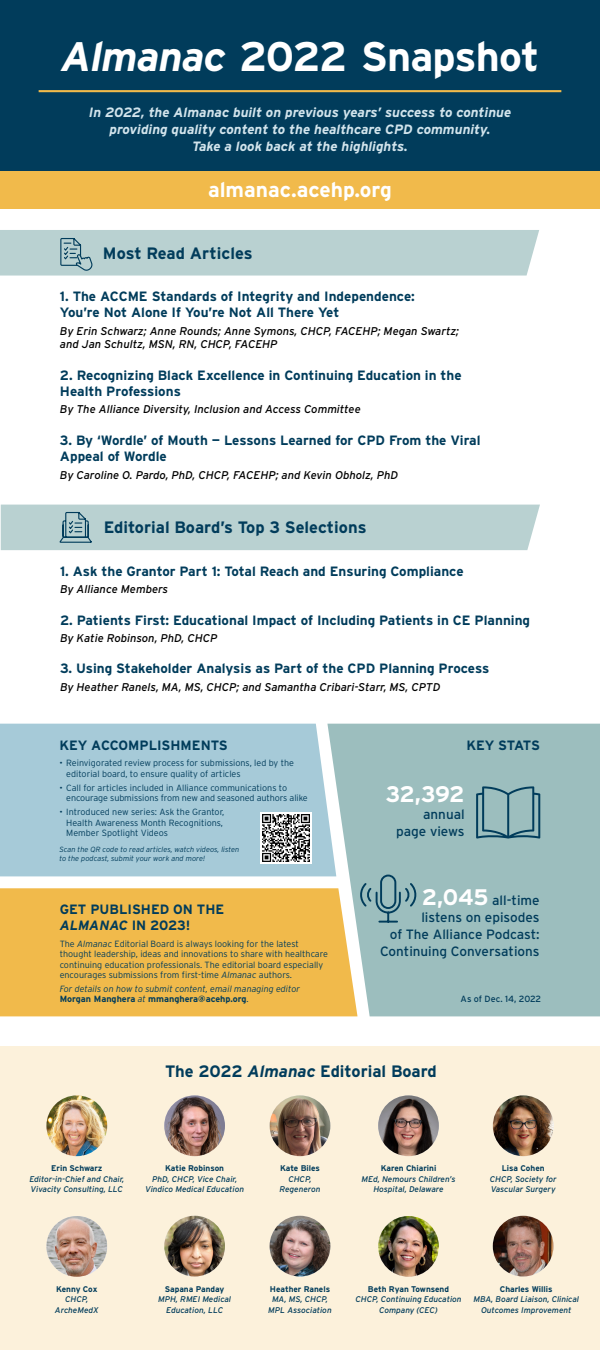
<style>
.page{position:relative;width:600px;height:1350px;background:#fff}
.page>*{position:absolute;margin:0;border:0;box-sizing:border-box;transform-origin:0 0}
.t1{font:700 41.25px "Interstate";letter-spacing:-.025em;color:#fff}
.t2{font:700 22.5px "Interstate";color:#fff}
.t3{font:700 21px "Interstate";color:#fff}
.t4{font:700 16.5px "Interstate";color:#013c5b}
.t5{font:700 13.5px/16.5px "Interstate";color:#013c5b}
.t6{font:italic 700 13.5px/17.2px "Interstate";color:#d2e4ec;text-align:center}
.t7{font:13.5px/17.2px "Interstate";color:#013c5b;text-align:right}
.t8{font:700 13.5px "Interstate";letter-spacing:-.025em;color:#013c5b}
.t9{font:italic 11.25px/13.5px "Interstate";color:#000}
.t10{font:300 9px/10.5px "Interstate";color:#013c5b}
.t11{font:italic 300 9px/10.5px "Interstate";color:#013c5b}
.t12{font:9px "Interstate";letter-spacing:-.005em;color:#013c5b}
.t13{font:italic 8.25px/10.5px "Interstate";color:#013c5b;text-align:center}
.t14{font:700 8.25px "Interstate";color:#013c5b}
.t15{font:700 8.25px "Interstate";letter-spacing:-.02em;color:#013c5b}
.t16{font:italic 300 7.5px/9px "Interstate";color:#013c5b}
.s1{font-style:italic}
.s2{font-weight:700;font-size:22.5px;color:#fff}
.s3{font-weight:700;font-style:normal}
.s4{font-style:normal}
</style>
<div class="page">
<div style="left:0;top:171px;width:600px;height:38px;background:#f1ba4b"></div>
<div style="left:0;top:1046px;width:600px;height:304px;background:#fcf1db"></div>
<div style="left:0;top:0;width:600px;height:171px;background:#013c5b"></div>
<hr style="left:39px;top:90px;width:522px;height:2px;background:#f1ba4b">
<div style="left:1px;top:505px;width:539px;height:45px;background:#b9d1d1"></div>
<div style="left:0;top:230px;width:539px;height:46px;background:#b9d1d1"></div>
<img style="left:46px;top:1095px;width:61px;height:61px;border-radius:30px">
<img style="left:47px;top:1216px;width:60px;height:61px;border-radius:29px">
<img style="left:270px;top:1095px;width:60px;height:61px;border-radius:30px">
<img style="left:164px;top:1216px;width:61px;height:61px;border-radius:30px">
<img style="left:164px;top:1095px;width:61px;height:61px;border-radius:30px">
<img style="left:270px;top:1216px;width:60px;height:61px;border-radius:30px">
<img style="left:378px;top:1095px;width:61px;height:61px;border-radius:30px">
<img style="left:493px;top:1095px;width:61px;height:61px;border-radius:30px">
<img style="left:493px;top:1216px;width:61px;height:61px;border-radius:30px">
<img style="left:378px;top:1216px;width:61px;height:61px;border-radius:30px">
<div style="left:0;top:724px;width:327px;height:152px;background:#a6cad8"></div>
<div style="left:0;top:888px;width:327px;height:128px;background:#f1ba4b"></div>
<svg style="left:327px;top:724px;width:273px;height:292px;background:#a4c1bd"></svg>
<img style="left:261px;top:812px;width:51px;height:51px">
<svg style="left:476px;top:786px;width:64px;height:53px;background:#79a0a7"></svg>
<svg style="left:360px;top:876px;width:57px;height:48px;background:#81a7ad"></svg>
<h1 class="t1" style="left:61px;top:34px;width:480px"><span class="s1">Almanac</span> 2022 Snapshot</h1>
<h3 class="t6" style="left:89px;top:103px;width:424px">In 2022, the Almanac built on previous years’ success to continue providing quality content to the healthcare CPD community.<br>Take a look back at the highlights.</h3>
<h3 class="t3" style="left:208px;top:178px;width:185px">almanac.acehp.org</h3>
<h3 class="t4" style="left:103px;top:244px;width:151px">Most Read Articles</h3>
<h3 class="t5" style="left:60px;top:288px;width:356px">1. The ACCME Standards of Integrity and Independence:<br>You’re Not Alone If You’re Not All There Yet</h3>
<p class="t9" style="left:60px;top:324px;width:401px">By Erin Schwarz; Anne Rounds; Anne Symons, CHCP, FACEHP; Megan Swartz; and Jan Schultz, MSN, RN, CHCP, FACEHP</p>
<h3 class="t5" style="left:60px;top:367px;width:403px">2. Recognizing Black Excellence in Continuing Education in the<br>Health Professions</h3>
<p class="t9" style="left:60px;top:403px;width:302px">By The Alliance Diversity, Inclusion and Access Committee</p>
<h3 class="t5" style="left:60px;top:432px;width:422px">3. By ‘Wordle’ of Mouth — Lessons Learned for CPD From the Viral<br>Appeal of Wordle</h3>
<p class="t9" style="left:60px;top:468px;width:340px">By Caroline O. Pardo, PhD, CHCP, FACEHP; and Kevin Obholz, PhD</p>
<h3 class="t4" style="left:104px;top:518px;width:264px">Editorial Board’s Top 3 Selections</h3>
<h3 class="t5" style="left:60px;top:563px;width:405px">1. Ask the Grantor Part 1: Total Reach and Ensuring Compliance</h3>
<p class="t9" style="left:60px;top:582px;width:110px">By Alliance Members</p>
<h3 class="t5" style="left:60px;top:612px;width:472px">2. Patients First: Educational Impact of Including Patients in CE Planning</h3>
<p class="t9" style="left:60px;top:631px;width:159px">By Katie Robinson, PhD, CHCP</p>
<h3 class="t5" style="left:60px;top:660px;width:431px">3. Using Stakeholder Analysis as Part of the CPD Planning Process</h3>
<p class="t9" style="left:60px;top:680px;width:382px">By Heather Ranels, MA, MS, CHCP; and Samantha Cribari-Starr, MS, CPTD</p>
<h3 class="t5" style="left:60px;top:737px;width:170px">KEY ACCOMPLISHMENTS</h3>
<p class="t10" style="left:66px;top:758px;width:229px;text-indent:-7px">• Reinvigorated review process for submissions, led by the editorial board, to ensure quality of articles</p>
<p class="t10" style="left:66px;top:782px;width:243px;text-indent:-7px">• Call for articles included in Alliance communications to encourage submissions from new and seasoned authors alike</p>
<p class="t10" style="left:66px;top:807px;width:160px;text-indent:-7px">• Introduced new series: Ask the Grantor,<br>Health Awareness Month Recognitions,<br>Member Spotlight Videos</p>
<p class="t16" style="left:60px;top:845px;width:181px">Scan the QR code to read articles, watch videos, listen to the podcast, submit your work and more!</p>
<h3 class="t8" style="left:466px;top:738px;width:75px">KEY STATS</h3>
<h2 class="t2" style="left:386px;top:782px;width:80px">32,392</h2>
<h3 class="t7" style="left:396px;top:806px;width:70px">annual page views</h3>
<h3 class="t7" style="left:380px;top:891px;width:161px"><span class="s2">2,045</span> all-time listens on episodes<br>of The Alliance Podcast:<br>Continuing Conversations</h3>
<h3 class="t5" style="left:60px;top:900px;width:166px">GET PUBLISHED ON THE<br><span class="s1">ALMANAC</span> IN 2023!</h3>
<p class="t10" style="left:60px;top:938px;width:270px">The <span class="s1">Almanac</span> Editorial Board is always looking for the latest thought leadership, ideas and innovations to share with healthcare continuing education professionals. The editorial board especially encourages submissions from first-time <span class="s1">Almanac</span> authors.</p>
<p class="t11" style="left:60px;top:983px;width:242px">For details on how to submit content, email managing editor<br><span class="s3">Morgan Manghera</span> at <span class="s3">mmanghera@acehp.org</span><span class="s4">.</span></p>
<p class="t12" style="left:461px;top:994px;width:82px">As of Dec. 14, 2022</p>
<h3 class="t4" style="left:165px;top:1062px;width:273px">The 2022 <span class="s1">Almanac</span> Editorial Board</h3>
<p class="t14" style="left:51px;top:1164px;width:53px">Erin Schwarz</p>
<p class="t13" style="left:29px;top:1173px;width:96px;text-align:left">Editor-in-Chief and Chair,<br>Vivacity Consulting, LLC</p>
<p class="t14" style="left:165px;top:1164px;width:60px">Katie Robinson</p>
<p class="t13" style="left:145px;top:1174px;width:100px">PhD, CHCP, Vice Chair,<br>Vindico Medical Education</p>
<p class="t14" style="left:280px;top:1164px;width:41px">Kate Biles</p>
<p class="t13" style="left:280px;top:1174px;width:42px">CHCP,<br>Regeneron</p>
<p class="t14" style="left:381px;top:1164px;width:57px">Karen Chiarini</p>
<p class="t13" style="left:362px;top:1174px;width:95px">MEd, Nemours Children’s<br>Hospital, Delaware</p>
<p class="t14" style="left:502px;top:1164px;width:44px">Lisa Cohen</p>
<p class="t13" style="left:490px;top:1174px;width:68px;text-align:left">CHCP, Society for<br>Vascular Surgery</p>
<p class="t15" style="left:56px;top:1284px;width:43px">Kenny Cox</p>
<p class="t13" style="left:55px;top:1294px;width:45px">CHCP,<br>ArcheMedX</p>
<p class="t14" style="left:165px;top:1284px;width:61px">Sapana Panday</p>
<p class="t13" style="left:158px;top:1294px;width:75px">MPH, RMEI Medical<br>Education, LLC</p>
<p class="t14" style="left:270px;top:1284px;width:62px">Heather Ranels</p>
<p class="t13" style="left:268px;top:1294px;width:65px">MA, MS, CHCP,<br>MPL Association</p>
<p class="t14" style="left:368px;top:1284px;width:83px">Beth Ryan Townsend</p>
<p class="t13" style="left:355px;top:1294px;width:108px">CHCP, Continuing Education<br>Company (CEC)</p>
<p class="t14" style="left:500px;top:1284px;width:54px">Charles Willis</p>
<p class="t13" style="left:473px;top:1294px;width:107px">MBA, Board Liaison, Clinical<br>Outcomes Improvement</p>
</div>
